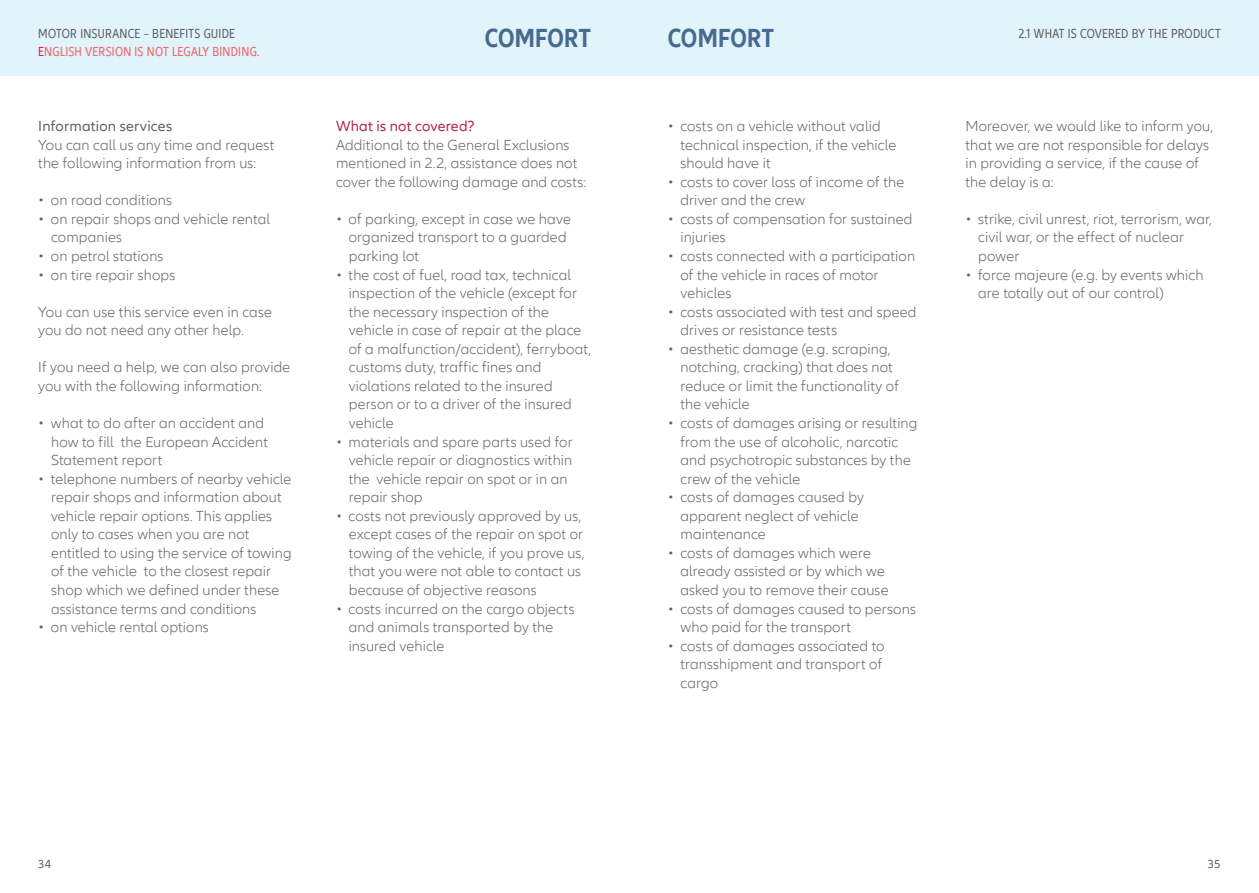
<style>
.page{position:relative;width:1259px;height:893px;background:#fff}
.page>*{position:absolute;margin:0;border:0;box-sizing:border-box;transform-origin:0 0}
.t1{font:700 condensed 27px "Allianz Neo";letter-spacing:.005em;color:#496a8e}
.t2{font:300 15px/18.6px "Allianz Neo";letter-spacing:.01em;color:#636366}
.t3{font:15px "Allianz Neo";letter-spacing:.015em;color:#636366}
.t4{font:15px "Allianz Neo";letter-spacing:.015em;color:#b6274b}
.t5{font:condensed 13.5px/17.2px "Allianz Neo";letter-spacing:.02em;color:#f16667}
.t6{font:condensed 13.5px "Allianz Neo";letter-spacing:.015em;color:#636366}
.t7{font:12px "Allianz Neo";color:#636366}
.s1{color:#636366}
.s2{color:#ed1845}
</style>
<div class="page">
<div style="left:0;top:0;width:1259px;height:75px;background:#e1f4fc"></div>
<p class="t5" style="left:38px;top:26px;width:223px"><span class="s1">MOTOR INSURANCE – BENEFITS GUIDE<br></span><span class="s2">E</span>NGLISH VERSION IS NOT LEGALY BINDING.</p>
<p class="t3" style="left:38px;top:118px;width:135px">Information services</p>
<p class="t2" style="left:38px;top:136px;width:238px">You can call us any time and request the following information from us:</p>
<p class="t2" style="left:38px;top:191px;width:135px">• on road conditions</p>
<p class="t2" style="left:51px;top:210px;width:220px;text-indent:-13px">• on repair shops and vehicle rental companies</p>
<p class="t2" style="left:38px;top:247px;width:127px">• on petrol stations</p>
<p class="t2" style="left:38px;top:266px;width:138px">• on tire repair shops</p>
<p class="t2" style="left:38px;top:303px;width:235px">You can use this service even in case you do not need any other help.</p>
<p class="t2" style="left:38px;top:358px;width:254px">If you need a help, we can also provide you with the following information:</p>
<p class="t2" style="left:51px;top:414px;width:218px;text-indent:-13px">• what to do after an accident and how to fill the European Accident<br>Statement report</p>
<p class="t2" style="left:51px;top:470px;width:242px;text-indent:-13px">• telephone numbers of nearby vehicle repair shops and information about vehicle repair options. This applies only to cases when you are not entitled to using the service of towing of the vehicle to the closest repair shop which we defined under these assistance terms and conditions</p>
<p class="t2" style="left:38px;top:618px;width:172px">• on vehicle rental options</p>
<h1 class="t1" style="left:485px;top:23px;width:108px">COMFORT</h1>
<h1 class="t1" style="left:668px;top:23px;width:108px">COMFORT</h1>
<p class="t6" style="left:1018px;top:26px;width:203px">2.1 WHAT IS COVERED BY THE PRODUCT</p>
<p class="t4" style="left:336px;top:118px;width:140px">What is not covered?</p>
<p class="t2" style="left:336px;top:136px;width:252px">Additional to the General Exclusions mentioned in 2.2, assistance does not cover the following damage and costs:</p>
<p class="t2" style="left:349px;top:210px;width:224px;text-indent:-13px">• of parking, except in case we have organized transport to a guarded parking lot</p>
<p class="t2" style="left:349px;top:266px;width:244px;text-indent:-13px">• the cost of fuel, road tax, technical inspection of the vehicle (except for the necessary inspection of the vehicle in case of repair at the place of a malfunction/accident), ferryboat, customs duty, traffic fines and violations related to the insured person or to a driver of the insured vehicle</p>
<p class="t2" style="left:349px;top:433px;width:225px;text-indent:-13px">• materials and spare parts used for vehicle repair or diagnostics within the vehicle repair on spot or in an repair shop</p>
<p class="t2" style="left:349px;top:507px;width:237px;text-indent:-13px">• costs not previously approved by us, except cases of the repair on spot or towing of the vehicle, if you prove us, that you were not able to contact us because of objective reasons</p>
<p class="t2" style="left:349px;top:600px;width:227px;text-indent:-13px">• costs incurred on the cargo objects and animals transported by the insured vehicle</p>
<p class="t2" style="left:680px;top:117px;width:217px;text-indent:-13px">• costs on a vehicle without valid technical inspection, if the vehicle should have it</p>
<p class="t2" style="left:680px;top:173px;width:225px;text-indent:-13px">• costs to cover loss of income of the driver and the crew</p>
<p class="t2" style="left:680px;top:210px;width:233px;text-indent:-13px">• costs of compensation for sustained injuries</p>
<p class="t2" style="left:680px;top:247px;width:236px;text-indent:-13px">• costs connected with a participation of the vehicle in races of motor vehicles</p>
<p class="t2" style="left:680px;top:303px;width:238px;text-indent:-13px">• costs associated with test and speed drives or resistance tests</p>
<p class="t2" style="left:680px;top:340px;width:220px;text-indent:-13px">• aesthetic damage (e.g. scraping, notching, cracking) that does not reduce or limit the functionality of the vehicle</p>
<p class="t2" style="left:680px;top:414px;width:238px;text-indent:-13px">• costs of damages arising or resulting from the use of alcoholic, narcotic and psychotropic substances by the crew of the vehicle</p>
<p class="t2" style="left:680px;top:488px;width:185px;text-indent:-13px">• costs of damages caused by apparent neglect of vehicle maintenance</p>
<p class="t2" style="left:680px;top:544px;width:210px;text-indent:-13px">• costs of damages which were already assisted or by which we asked you to remove their cause</p>
<p class="t2" style="left:680px;top:600px;width:237px;text-indent:-13px">• costs of damages caused to persons who paid for the transport</p>
<p class="t2" style="left:680px;top:637px;width:206px;text-indent:-13px">• costs of damages associated to transshipment and transport of cargo</p>
<p class="t2" style="left:965px;top:117px;width:249px">Moreover, we would like to inform you, that we are not responsible for delays in providing a service, if the cause of the delay is a:</p>
<p class="t2" style="left:978px;top:210px;width:235px;text-indent:-13px">• strike, civil unrest, riot, terrorism, war, civil war, or the effect of nuclear power</p>
<p class="t2" style="left:978px;top:266px;width:227px;text-indent:-13px">• force majeure (e.g. by events which are totally out of our control)</p>
<p class="t7" style="left:38px;top:857px;width:14px">34</p>
<p class="t7" style="left:1207px;top:857px;width:14px">35</p>
</div>
